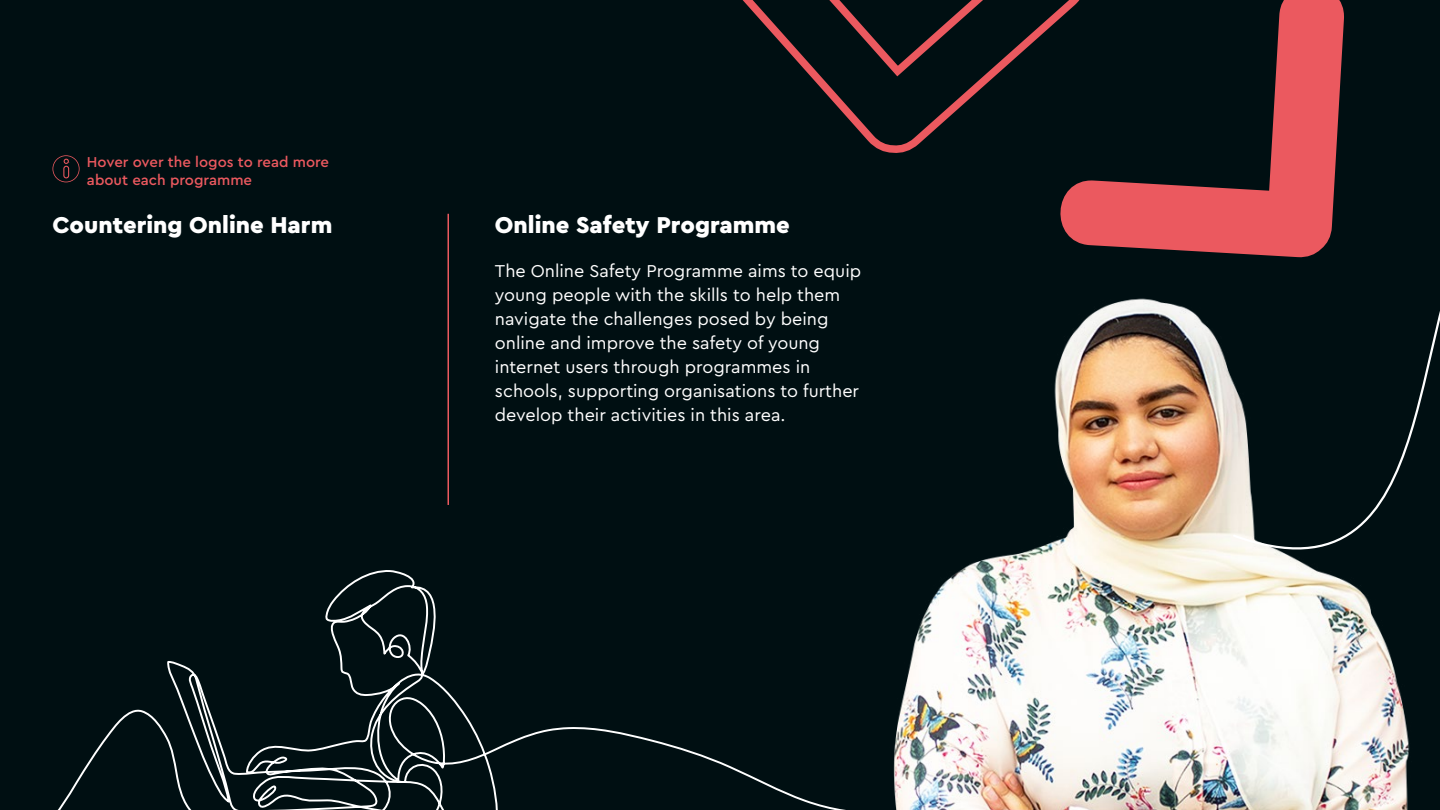
<style>
.page{position:relative;width:1440px;height:810px;background:#000f12}
.page>*{position:absolute;margin:0;border:0;box-sizing:border-box;transform-origin:0 0}
.t1{font:900 24px "Cera Pro";color:#fff}
.t2{font:18px/24px "Cera Pro";color:#fff}
.t3{font:500 15px/18px "Cera Pro";color:#eb595f}
</style>
<div class="page">
<svg style="left:57px;top:570px;width:789px;height:240px"></svg>
<svg style="left:742px;top:0;width:306px;height:153px"></svg>
<img style="left:893px;top:298px;width:517px;height:512px">
<svg style="left:1048px;top:0;width:296px;height:254px"></svg>
<svg style="left:1231px;top:123px;width:209px;height:492px"></svg>
<hr style="left:448px;top:214px;width:1px;height:291px;background:#eb595f">
<svg style="left:52px;top:155px;width:28px;height:27px"></svg>
<p class="t3" style="left:87px;top:153px;width:244px">Hover over the logos to read more about each programme</p>
<h1 class="t1" style="left:52px;top:209px;width:281px">Countering Online Harm</h1>
<h1 class="t1" style="left:495px;top:209px;width:296px">Online Safety Programme</h1>
<p class="t2" style="left:495px;top:259px;width:368px">The Online Safety Programme aims to equip young people with the skills to help them navigate the challenges posed by being online and improve the safety of young internet users through programmes in schools, supporting organisations to further develop their activities in this area.</p>
</div>
